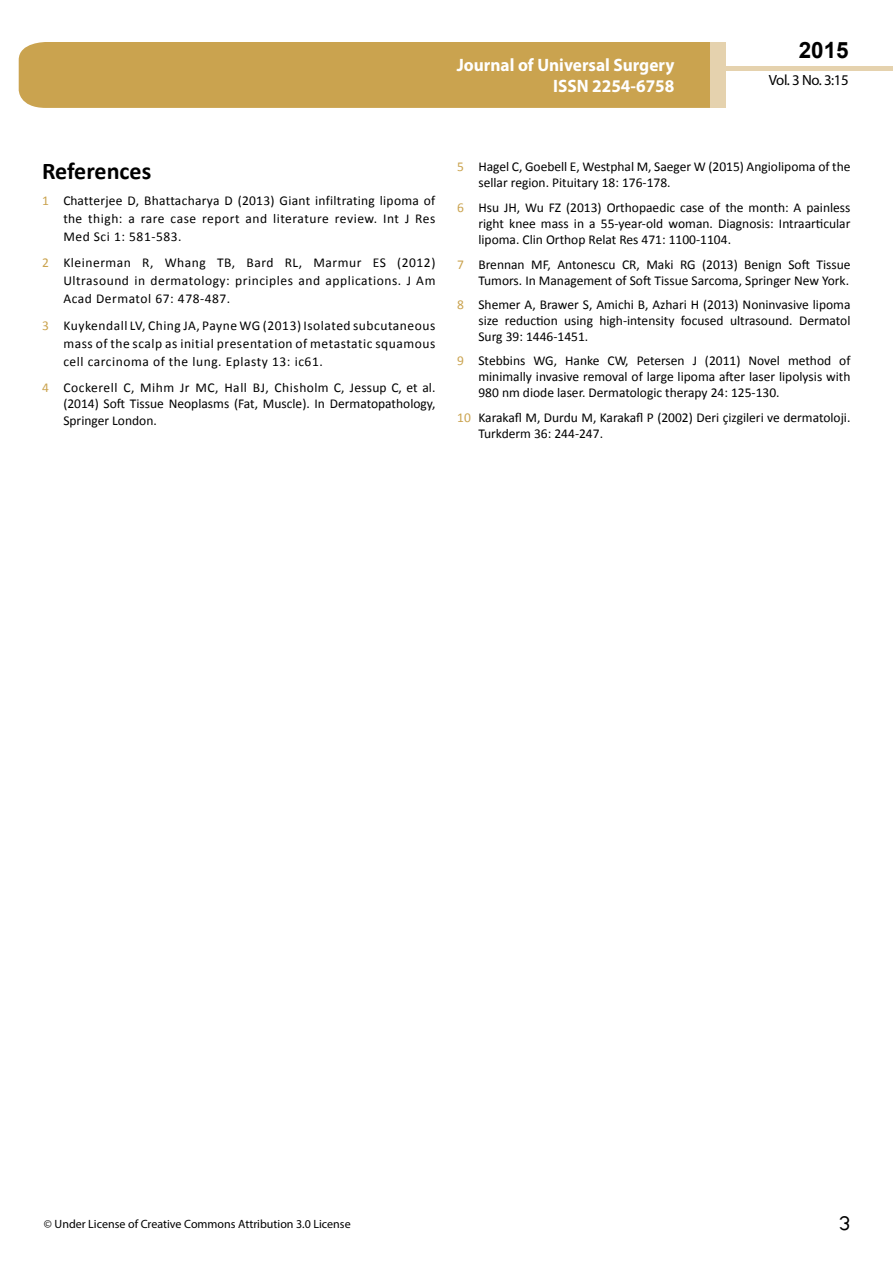
<style>
.page{position:relative;width:893px;height:1263px;background:#fff}
.page>*{position:absolute;margin:0;border:0;box-sizing:border-box;transform-origin:0 0}
.t1{font:25.5px "Tunga";color:#000}
.t2{font:700 24px "Calibri";color:#000}
.t3{font:700 22.5px "Arial";color:#000}
.t4{font:700 18px/21.6px "Myriad Pro";color:#fff;text-align:right;scale:.96 1}
.t5{font:14.85px "Myriad Pro";letter-spacing:-.03em;color:#000}
.t6{font:13.5px/18px "Calibri";color:#000;text-align:justify}
.t7{font:12px "Myriad Pro";color:#000}
.s1{color:#caa34f}
</style>
<div class="page">
<div style="left:722px;top:66px;width:171px;height:5px;background:#e5d2ae"></div>
<div style="left:19px;top:42px;width:691px;height:66px;background:#caa34f"></div>
<div style="left:710px;top:42px;width:15px;height:66px;background:#e5d2ae"></div>
<h3 class="t4" style="left:457px;top:53px;width:228px">Journal of Universal Surgery<br>ISSN 2254-6758</h3>
<h3 class="t3" style="left:799px;top:35px;width:52px">2015</h3>
<p class="t5" style="left:769px;top:71px;width:81px">Vol. 3 No. 3:15</p>
<h2 class="t2" style="left:42px;top:156px;width:111px">References</h2>
<p class="t6" style="left:63px;top:191px;width:374px;text-indent:-21px"><span class="s1">1</span> Chatterjee D, Bhattacharya D (2013) Giant infiltrating lipoma of the thigh: a rare case report and literature review. Int J Res Med Sci 1: 581-583.</p>
<p class="t6" style="left:63px;top:254px;width:374px;text-indent:-21px"><span class="s1">2</span> Kleinerman R, Whang TB, Bard RL, Marmur ES (2012)<br>Ultrasound in dermatology: principles and applications. J Am Acad Dermatol 67: 478-487.</p>
<p class="t6" style="left:63px;top:316px;width:374px;text-indent:-21px"><span class="s1">3</span> Kuykendall LV, Ching JA, Payne WG (2013) Isolated subcutaneous mass of the scalp as initial presentation of metastatic squamous cell carcinoma of the lung. Eplasty 13: ic61.</p>
<p class="t6" style="left:63px;top:380px;width:374px;line-height:16.2px;text-indent:-21px"><span class="s1">4</span> Cockerell C, Mihm Jr MC, Hall BJ, Chisholm C, Jessup C, et al. (2014) Soft Tissue Neoplasms (Fat, Muscle). In Dermatopathology, Springer London.</p>
<p class="t6" style="left:478px;top:159px;width:374px;line-height:16.2px;text-indent:-21px"><span class="s1">5</span> Hagel C, Goebell E, Westphal M, Saeger W (2015) Angiolipoma of the sellar region. Pituitary 18: 176-178.</p>
<p class="t6" style="left:478px;top:200px;width:374px;line-height:16px;text-indent:-21px"><span class="s1">6</span> Hsu JH, Wu FZ (2013) Orthopaedic case of the month: A painless right knee mass in a 55-year-old woman. Diagnosis: Intraarticular lipoma. Clin Orthop Relat Res 471: 1100-1104.</p>
<p class="t6" style="left:457px;top:256px;width:395px;line-height:15.9px;text-align:right"><span class="s1">7</span> Brennan MF, Antonescu CR, Maki RG (2013) Benign Soft Tissue<br>Tumors. In Management of Soft Tissue Sarcoma, Springer New York.</p>
<p class="t6" style="left:478px;top:297px;width:374px;line-height:15.9px;text-indent:-21px"><span class="s1">8</span> Shemer A, Brawer S, Amichi B, Azhari H (2013) Noninvasive lipoma size reduction using high-intensity focused ultrasound. Dermatol Surg 39: 1446-1451.</p>
<p class="t6" style="left:478px;top:353px;width:374px;line-height:16px;text-indent:-21px"><span class="s1">9</span> Stebbins WG, Hanke CW, Petersen J (2011) Novel method of minimally invasive removal of large lipoma after laser lipolysis with 980 nm diode laser. Dermatologic therapy 24: 125-130.</p>
<p class="t6" style="left:478px;top:409px;width:374px;line-height:16.2px;text-indent:-21px"><span class="s1">10</span> Karakafl M, Durdu M, Karakafl P (2002) Deri çizgileri ve dermatoloji.<br>Turkderm 36: 244-247.</p>
<p class="t7" style="left:44px;top:1217px;width:308px">© Under License of Creative Commons Attribution 3.0 License</p>
<h1 class="t1" style="left:839px;top:1206px;width:13px">3</h1>
</div>
